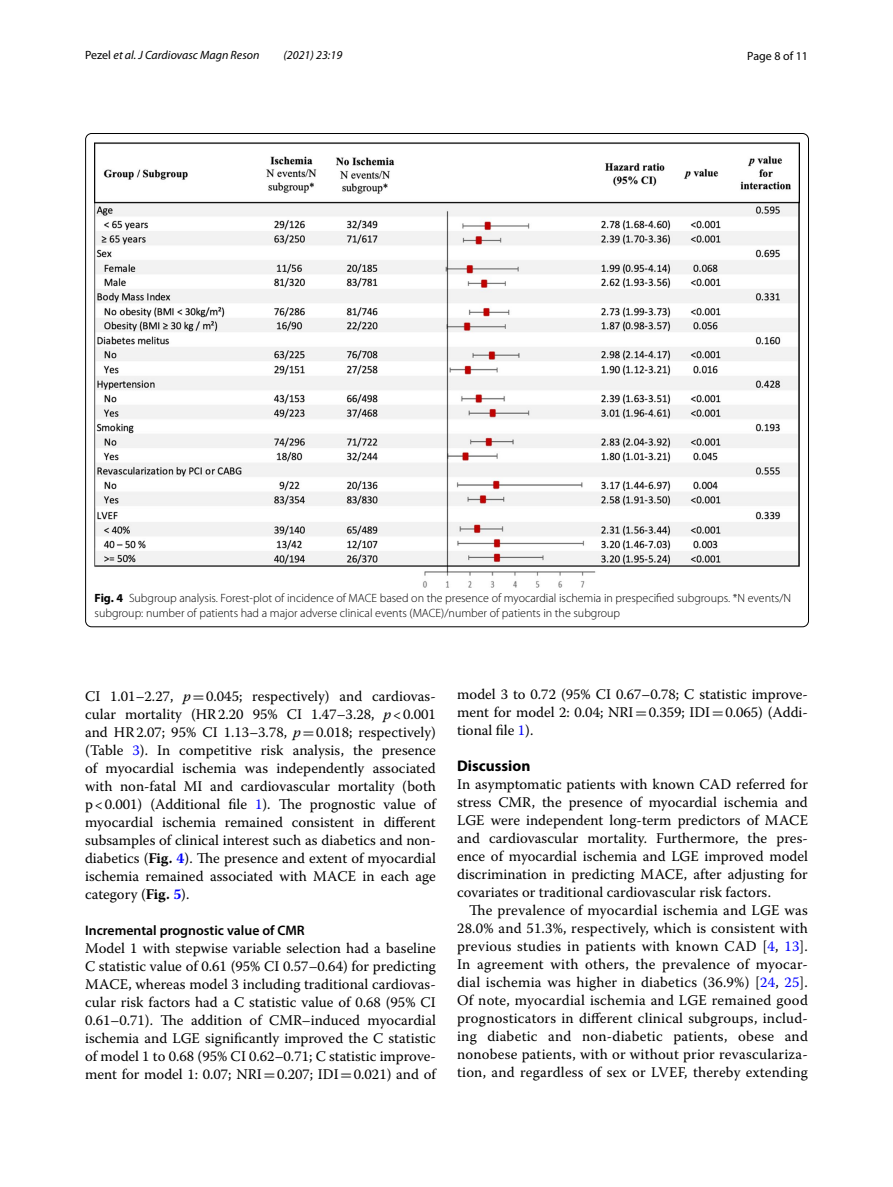
<style>
.page{position:relative;width:893px;height:1187px;background:#fff}
.page>*{position:absolute;margin:0;border:0;box-sizing:border-box;transform-origin:0 0}
.t1{font:700 15.45px "Myriad Pro";color:#000}
.t2{font:14.7px/18px "Warnock Pro";color:#000;text-align:justify}
.t3{font:600 13.8px "Myriad Pro";color:#000}
.t4{font:300 12px/15px "Myriad Pro";color:#000}
.t5{font:italic 12px "Myriad Pro";color:#000}
.t6{font:12px "Myriad Pro";color:#000}
.s1{font-style:normal}
.s2{font-weight:700}
.s3{font-style:italic}
.s4{font-family:"MTSY"}
.s5{color:#00f}
.s6{font-weight:700;color:#00f}
</style>
<div class="page">
<img style="left:94px;top:142px;width:706px;height:445px">
<p class="t5" style="left:85px;top:48px;width:176px"><span class="s1">Pezel</span> et al. J Cardiovasc Magn Reson</p>
<p class="t5" style="left:283px;top:48px;width:60px">(2021) 23:19</p>
<p class="t6" style="left:747px;top:48px;width:62px">Page 8 of 11</p>
<p class="t4" style="left:95px;top:591px;width:698px"><span class="s2">Fig. 4</span> Subgroup analysis. Forest-plot of incidence of MACE based on the presence of myocardial ischemia in prespecified subgroups. *N events/N subgroup: number of patients had a major adverse clinical events (MACE)/number of patients in the subgroup</p>
<p class="t2" style="left:85px;top:686px;width:352px">CI 1.01–2.27, <span class="s3">p</span><span class="s4">=</span>0.045; respectively) and cardiovas&shy;cular mortality (HR2.20 95% CI 1.47–3.28, <span class="s3">p</span>&lt;0.001 and HR2.07; 95% CI 1.13–3.78, <span class="s3">p</span><span class="s4">=</span>0.018; respectively) (Table <span class="s5">3</span>). In competitive risk analysis, the presence of myocardial ischemia was independently associated with non-fatal MI and cardiovascular mortality (both p&lt;0.001) (Additional file <span class="s5">1</span>). The prognostic value of myocardial ischemia remained consistent in different subsamples of clinical interest such as diabetics and non&shy;diabetics (<span class="s2">Fig.</span> <span class="s6">4</span>). The presence and extent of myocardial ischemia remained associated with MACE in each age category (<span class="s2">Fig.</span> <span class="s6">5</span>).</p>
<p class="t3" style="left:85px;top:921px;width:221px">Incremental prognostic value of CMR</p>
<p class="t2" style="left:85px;top:938px;width:352px">Model 1 with stepwise variable selection had a baseline C statistic value of 0.61 (95% CI 0.57–0.64) for predicting MACE, whereas model 3 including traditional cardiovas&shy;cular risk factors had a C statistic value of 0.68 (95% CI 0.61–0.71). The addition of CMR–induced myocardial ischemia and LGE significantly improved the C statistic of model 1 to 0.68 (95% CI 0.62–0.71; C statistic improve&shy;ment for model 1: 0.07; NRI<span class="s4">=</span>0.207; IDI<span class="s4">=</span>0.021) and of</p>
<p class="t2" style="left:457px;top:684px;width:352px">model 3 to 0.72 (95% CI 0.67–0.78; C statistic improve&shy;ment for model 2: 0.04; NRI<span class="s4">=</span>0.359; IDI<span class="s4">=</span>0.065) (Addi&shy;tional file <span class="s5">1</span>).</p>
<p class="t1" style="left:457px;top:755px;width:75px">Discussion</p>
<p class="t2" style="left:457px;top:774px;width:352px">In asymptomatic patients with known CAD referred for stress CMR, the presence of myocardial ischemia and LGE were independent long-term predictors of MACE and cardiovascular mortality. Furthermore, the pres&shy;ence of myocardial ischemia and LGE improved model discrimination in predicting MACE, after adjusting for covariates or traditional cardiovascular risk factors.</p>
<p class="t2" style="left:457px;top:900px;width:352px;text-indent:12px">The prevalence of myocardial ischemia and LGE was 28.0% and 51.3%, respectively, which is consistent with previous studies in patients with known CAD [<span class="s5">4</span>, <span class="s5">13</span>].<br>In agreement with others, the prevalence of myocar&shy;dial ischemia was higher in diabetics (36.9%) [<span class="s5">24</span>, <span class="s5">25</span>].<br>Of note, myocardial ischemia and LGE remained good prognosticators in different clinical subgroups, includ&shy;ing diabetic and non-diabetic patients, obese and nonobese patients, with or without prior revasculariza&shy;tion, and regardless of sex or LVEF, thereby extending</p>
</div>
